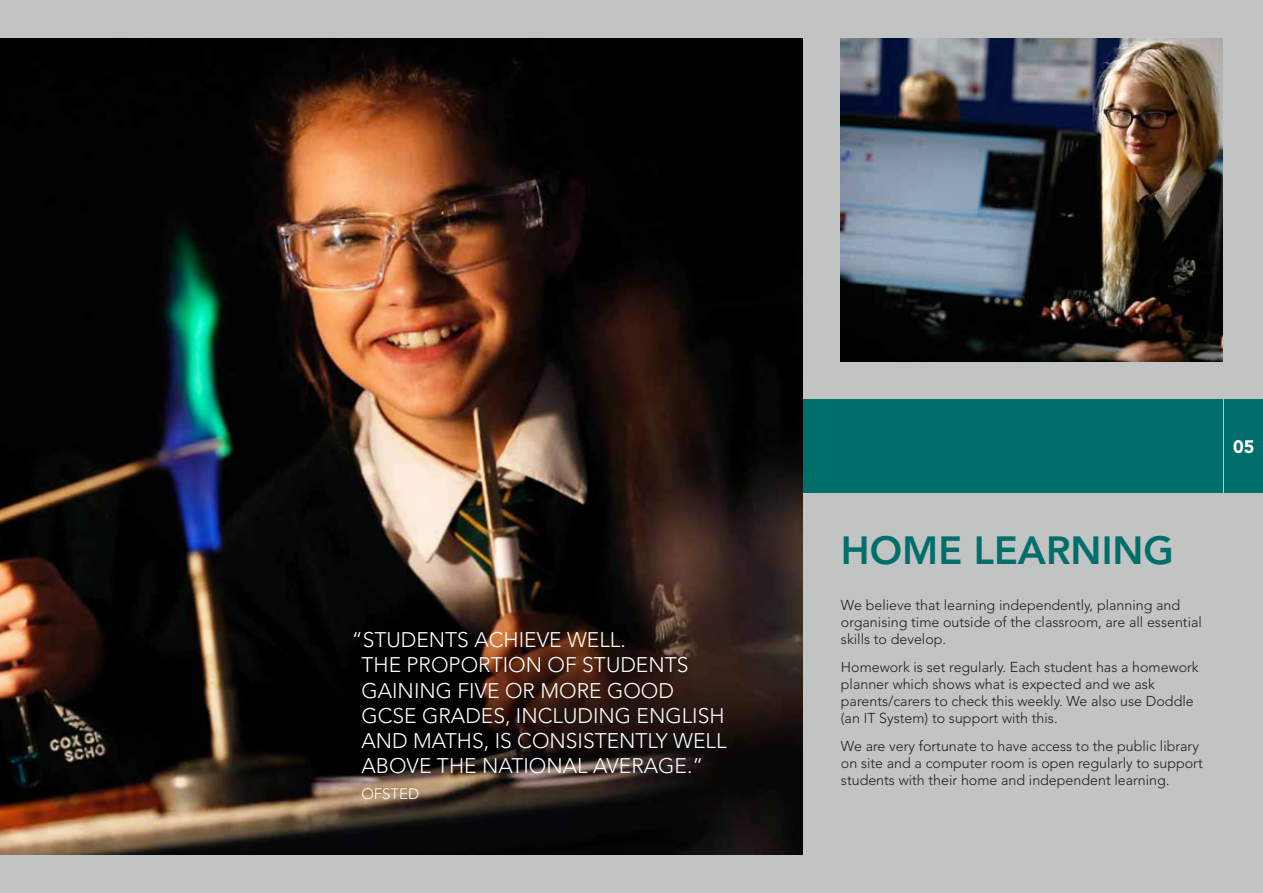
<style>
.page{position:relative;width:1263px;height:893px;background:#c2c3c3}
.page>*{position:absolute;margin:0;border:0;box-sizing:border-box;transform-origin:0 0}
.t1{font:800 39px "Avenir";color:#006f6c}
.t2{font:300 21px/25.2px "Avenir";color:#fff}
.t3{font:900 18px "Avenir";color:#fff}
.t4{font:300 15px "Avenir";color:#fff}
.t5{font:300 14.25px/17.1px "Avenir";color:#20201f}
</style>
<div class="page">
<div style="left:1225px;top:400px;width:38px;height:93px;background:#006f6c"></div>
<div style="left:0;top:400px;width:1222px;height:93px;background:#006f6c"></div>
<img style="left:0;top:38px;width:803px;height:817px">
<img style="left:841px;top:38px;width:381px;height:323px">
<h2 class="t2" style="left:361px;top:627px;width:367px;text-indent:-10px">“Students achieve well.<br>The proportion of students gaining five or more good<br>GCSE g rades, including Eng lish and Maths, is consistently well above the national averag e.”</h2>
<p class="t4" style="left:352px;top:785px;width:41px">O FSTED</p>
<p class="t3" style="left:1233px;top:436px;width:23px">05</p>
<h1 class="t1" style="left:841px;top:527px;width:334px">HOME LEARNING</h1>
<p class="t5" style="left:841px;top:596px;width:362px">We believe that learning independently, planning and organising time outside of the classroom, are all essential skills to develop.</p>
<p class="t5" style="left:841px;top:658px;width:359px">H omework is set regularly. Each student has a homework planner which shows what is expected and we ask parents/carers to check this weekly. We also use Doddle (an IT System) to support with this.</p>
<p class="t5" style="left:841px;top:737px;width:363px">We are very fortunate to have access to the public library on site and a computer room is open regularly to support students with their home and independent learning.</p>
</div>
